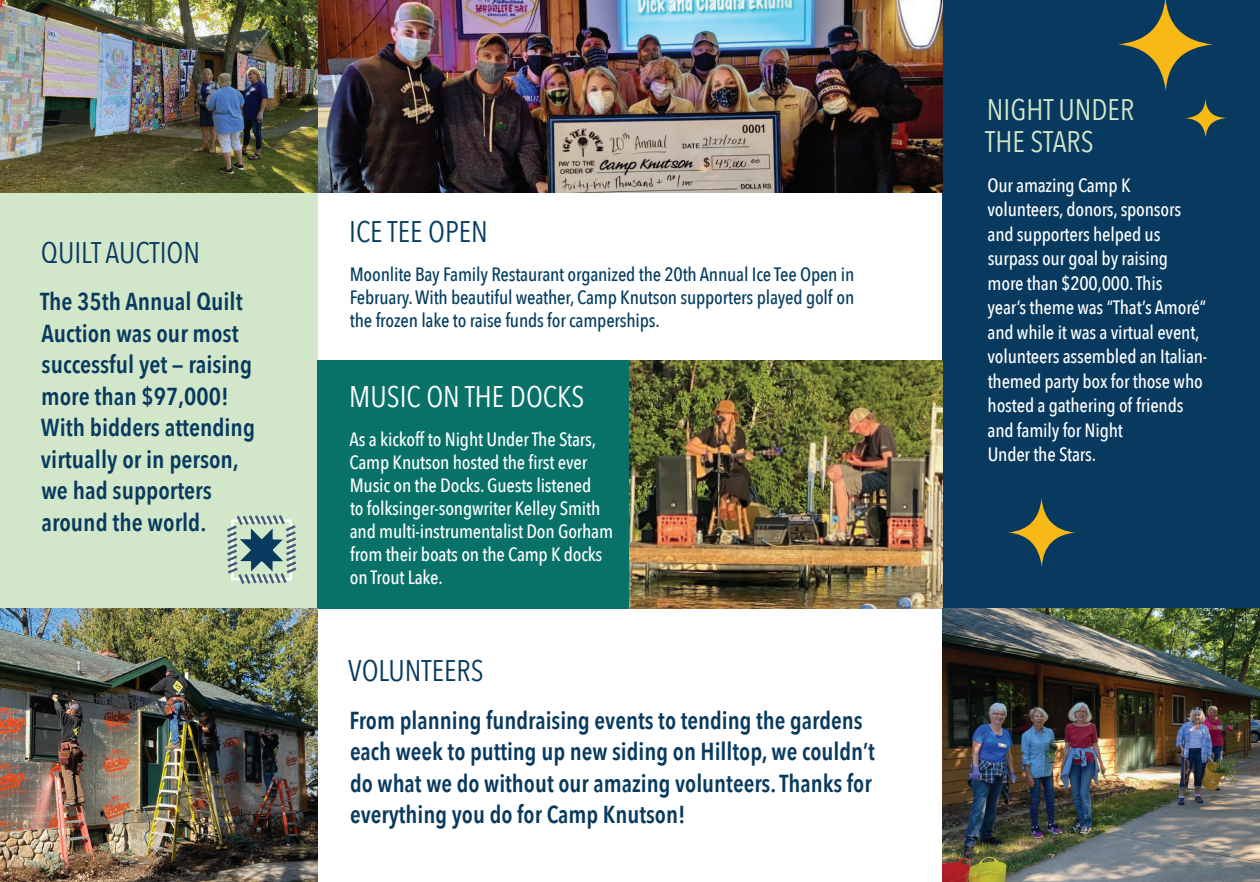
<style>
.page{position:relative;width:1260px;height:882px;background:#fff}
.page>*{position:absolute;margin:0;border:0;box-sizing:border-box;transform-origin:0 0}
.t1{font:29.75px "Avenir Next Condensed";color:#083a5f}
.t2{font:29.75px/31.5px "Avenir Next Condensed";color:#d2e7c9}
.t3{font:29.75px "Avenir Next Condensed";color:#fff}
.t4{font:29.75px "Avenir Next Condensed";color:#043d5f}
.t5{font:600 24.5px/31.5px "Avenir Next Condensed";color:#083a5f}
.t6{font:500 19.25px/24.5px "Avenir Next Condensed";letter-spacing:-.01em;color:#fff}
.t7{font:500 19.25px/23.1px "Avenir Next Condensed";letter-spacing:-.01em;color:#043d5f;text-align:justify}
</style>
<div class="page">
<div style="left:0;top:193px;width:318px;height:457px;background:#d2e7c9"></div>
<div style="left:318px;top:360px;width:311px;height:248px;background:#087269"></div>
<div style="left:942px;top:0;width:318px;height:608px;background:#083a5f"></div>
<svg style="left:1118px;top:0;width:95px;height:91px"></svg>
<svg style="left:1185px;top:98px;width:42px;height:40px"></svg>
<svg style="left:227px;top:515px;width:70px;height:69px"></svg>
<img style="left:318px;top:0;width:624px;height:193px">
<img style="left:0;top:0;width:318px;height:193px">
<img style="left:629px;top:360px;width:313px;height:248px">
<svg style="left:1008px;top:498px;width:67px;height:69px"></svg>
<img style="left:0;top:608px;width:318px;height:274px">
<img style="left:942px;top:608px;width:318px;height:274px">
<h1 class="t1" style="left:41px;top:227px;width:161px">QUILT AUCTION</h1>
<p class="t5" style="left:40px;top:285px;width:217px">The 35th Annual Quilt<br>Auction was our most successful yet — raising more than $97,000!<br>With bidders attending virtually or in person, we had supporters around the world.</p>
<h1 class="t4" style="left:349px;top:207px;width:140px">ICE TEE OPEN</h1>
<p class="t7" style="left:350px;top:263px;width:506px">Moonlite Bay Family Restaurant organized the 20th Annual Ice Tee Open in February. With beautiful weather, Camp Knutson supporters played golf on the frozen lake to raise funds for camperships.</p>
<h1 class="t3" style="left:349px;top:371px;width:237px">MUSIC ON THE DOCKS</h1>
<p class="t6" style="left:350px;top:427px;width:265px;line-height:23.1px">As a kickoff to Night Under The Stars, Camp Knutson hosted the first ever Music on the Docks. Guests listened<br>to folksinger-songwriter Kelley Smith and multi-instrumentalist Don Gorham from their boats on the Camp K docks on Trout Lake.</p>
<h1 class="t1" style="left:348px;top:646px;width:137px">VOLUNTEERS</h1>
<p class="t5" style="left:349px;top:704px;width:527px">From planning fundraising events to tending the gardens each week to putting up new siding on Hilltop, we couldn’t do what we do without our amazing volunteers. Thanks for everything you do for Camp Knutson!</p>
<h1 class="t2" style="left:985px;top:92px;width:150px">NIGHT UNDER<br>THE STARS</h1>
<p class="t6" style="left:987px;top:173px;width:221px">Our amazing Camp K volunteers, donors, sponsors and supporters helped us surpass our goal by raising more than $200,000. This<br>year’s theme was “That’s Amoré” and while it was a virtual event, volunteers assembled an Italian&shy;themed party box for those who hosted a gathering of friends and family for Night<br>Under the Stars.</p>
</div>
